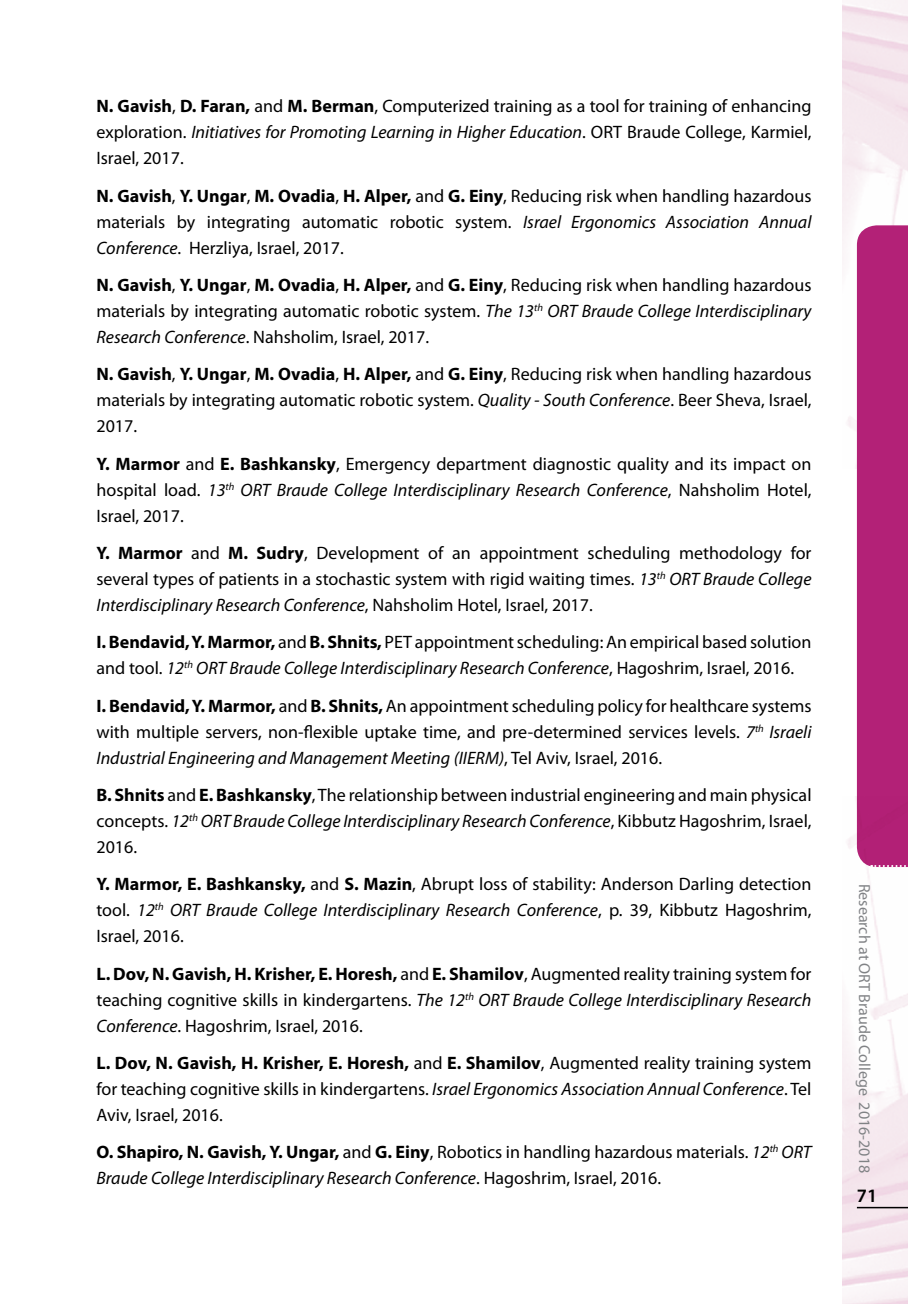
<style>
.page{position:relative;width:908px;height:1304px;background:#fff}
.page>*{position:absolute;margin:0;border:0;box-sizing:border-box;transform-origin:0 0}
.t1{font:600 19px "Myriad Pro";color:#000}
.t2{font:18px/26px "Myriad Pro";color:#000;text-align:justify}
.t3{font:16px "Myriad Pro";color:#808285}
.s1{font-weight:700}
.s2{font-style:italic}
</style>
<div class="page">
<img style="left:842px;top:837px;width:65px;height:467px">
<svg style="left:856px;top:225px;width:52px;height:642px;background:#b83181"></svg>
<p class="t2" style="left:96px;top:93px;width:716px"><span class="s1">N. Gavish</span>, <span class="s1">D. Faran,</span> and <span class="s1">M. Berman</span>, Computerized training as a tool for training of enhancing exploration. <span class="s2">Initiatives for Promoting Learning in Higher Education</span>. ORT Braude College, Karmiel, Israel, 2017.</p>
<p class="t2" style="left:96px;top:182px;width:716px"><span class="s1">N. Gavish</span>, <span class="s1">Y. Ungar</span>, <span class="s1">M. Ovadia</span>, <span class="s1">H. Alper,</span> and <span class="s1">G. Einy</span>, Reducing risk when handling hazardous materials by integrating automatic robotic system. <span class="s2">Israel Ergonomics Association Annual Conference</span>. Herzliya, Israel, 2017.</p>
<p class="t2" style="left:96px;top:272px;width:716px"><span class="s1">N. Gavish</span>, <span class="s1">Y. Ungar</span>, <span class="s1">M. Ovadia</span>, <span class="s1">H. Alper,</span> and <span class="s1">G. Einy</span>, Reducing risk when handling hazardous materials by integrating automatic robotic system. <span class="s2">The 13</span><sup>th</sup> <span class="s2">ORT Braude College Interdisciplinary Research Conference</span>. Nahsholim, Israel, 2017.</p>
<p class="t2" style="left:96px;top:361px;width:716px"><span class="s1">N. Gavish</span>, <span class="s1">Y. Ungar</span>, <span class="s1">M. Ovadia</span>, <span class="s1">H. Alper,</span> and <span class="s1">G. Einy</span>, Reducing risk when handling hazardous materials by integrating automatic robotic system. <span class="s2">Quality - South Conference</span>. Beer Sheva, Israel, 2017.</p>
<p class="t2" style="left:96px;top:450px;width:716px"><span class="s1">Y. Marmor</span> and <span class="s1">E. Bashkansky</span>, Emergency department diagnostic quality and its impact on hospital load. <span class="s2">13</span><sup>th</sup> <span class="s2">ORT Braude College Interdisciplinary Research Conference</span>, Nahsholim Hotel, Israel, 2017.</p>
<p class="t2" style="left:96px;top:540px;width:716px"><span class="s1">Y. Marmor</span> and <span class="s1">M. Sudry</span>, Development of an appointment scheduling methodology for several types of patients in a stochastic system with rigid waiting times. <span class="s2">13</span><sup>th</sup> <span class="s2">ORT Braude College Interdisciplinary Research Conference</span>, Nahsholim Hotel, Israel, 2017.</p>
<p class="t2" style="left:96px;top:629px;width:716px"><span class="s1">I. Bendavid, Y. Marmor,</span> and <span class="s1">B. Shnits,</span> PET appointment scheduling: An empirical based solution and tool. <span class="s2">12</span><sup>th</sup> <span class="s2">ORT Braude College Interdisciplinary Research Conference</span>, Hagoshrim, Israel, 2016.</p>
<p class="t2" style="left:96px;top:692px;width:716px"><span class="s1">I. Bendavid, Y. Marmor,</span> and <span class="s1">B. Shnits,</span> An appointment scheduling policy for healthcare systems with multiple servers, non-flexible uptake time, and pre-determined services levels. <span class="s2">7</span><sup>th</sup> <span class="s2">Israeli Industrial Engineering and Management Meeting (IIERM)</span>, Tel Aviv, Israel, 2016.</p>
<p class="t2" style="left:96px;top:782px;width:716px"><span class="s1">B. Shnits</span> and <span class="s1">E. Bashkansky</span>, The relationship between industrial engineering and main physical concepts. <span class="s2">12</span><sup>th</sup> <span class="s2">ORT Braude College Interdisciplinary Research Conference</span>, Kibbutz Hagoshrim, Israel, 2016.</p>
<p class="t2" style="left:96px;top:871px;width:716px"><span class="s1">Y. Marmor, E. Bashkansky,</span> and <span class="s1">S. Mazin</span>, Abrupt loss of stability: Anderson Darling detection tool. <span class="s2">12</span><sup>th</sup> <span class="s2">ORT Braude College Interdisciplinary Research Conference</span>, p. 39, Kibbutz Hagoshrim, Israel, 2016.</p>
<p class="t2" style="left:96px;top:960px;width:716px"><span class="s1">L. Dov, N. Gavish, H. Krisher, E. Horesh,</span> and <span class="s1">E. Shamilov</span>, Augmented reality training system for teaching cognitive skills in kindergartens. <span class="s2">The 12</span><sup>th</sup> <span class="s2">ORT Braude College Interdisciplinary Research Conference</span>. Hagoshrim, Israel, 2016.</p>
<p class="t2" style="left:96px;top:1050px;width:716px"><span class="s1">L. Dov, N. Gavish, H. Krisher, E. Horesh,</span> and <span class="s1">E. Shamilov</span>, Augmented reality training system for teaching cognitive skills in kindergartens. <span class="s2">Israel Ergonomics Association Annual Conference</span>. Tel Aviv, Israel, 2016.</p>
<p class="t2" style="left:96px;top:1139px;width:716px"><span class="s1">O. Shapiro, N. Gavish, Y. Ungar,</span> and <span class="s1">G. Einy</span>, Robotics in handling hazardous materials. <span class="s2">12</span><sup>th</sup> <span class="s2">ORT<br>Braude College Interdisciplinary Research Conference</span>. Hagoshrim, Israel, 2016.</p>
<p class="t3" style="left:874px;top:884px;width:291px;rotate:90deg">Research at ORT Braude College 2016-2018</p>
<p class="t1" style="left:856px;top:1183px;width:22px">71</p>
</div>
